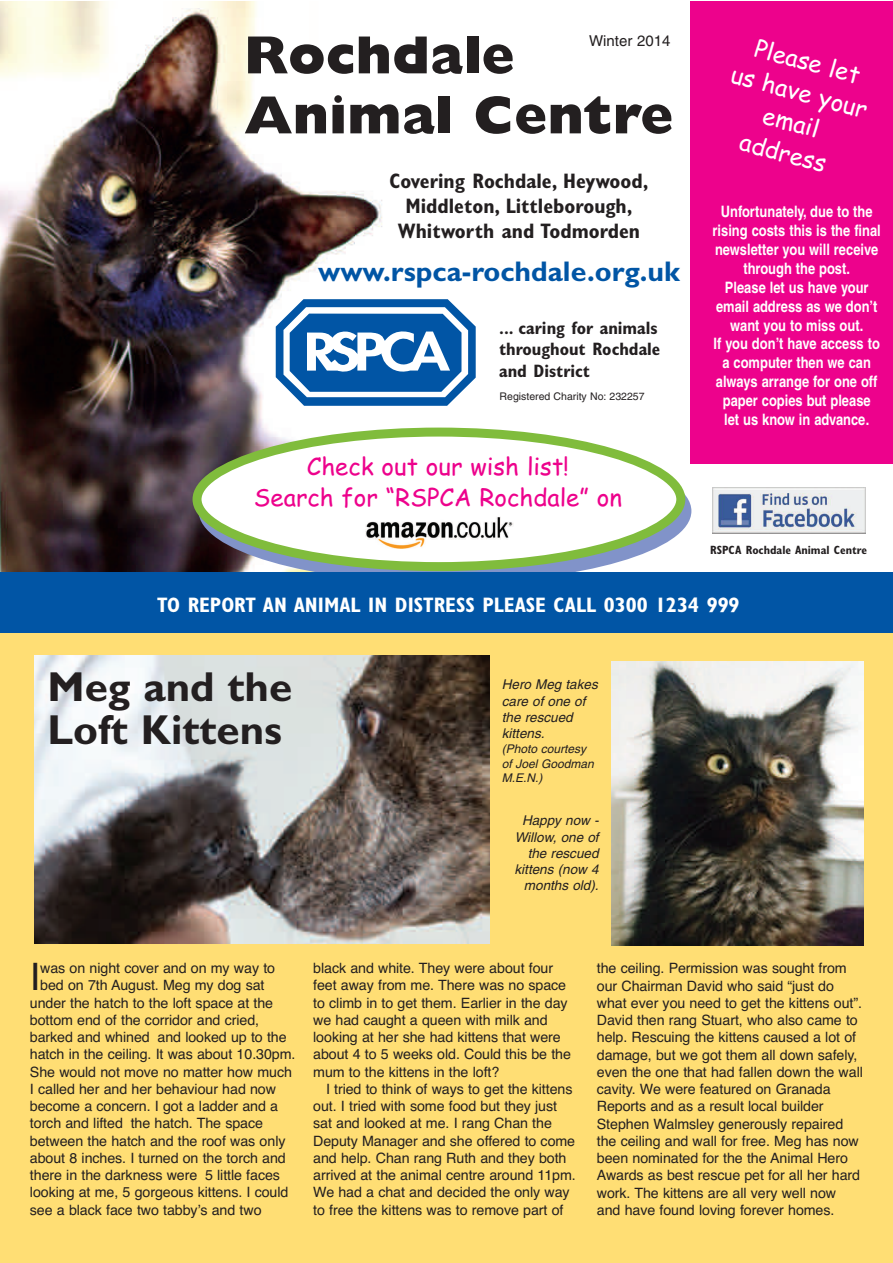
<style>
.page{position:relative;width:893px;height:1263px;background:#fff}
.page>*{position:absolute;margin:0;border:0;box-sizing:border-box;transform-origin:0 0}
.t1{font:800 54px/60px "Gill Sans";color:#231f20}
.t2{font:700 42px/43.5px "Gill Sans";color:#231f20}
.t3{font:37.95px "Helvetica CE";color:#231f20}
.t4{font:700 28.5px "Gill Sans";color:#0155a5}
.t5{font:24px/31.5px "Comic Sans MS";color:#ed028c;text-align:center}
.t6{font:24px/31.5px "Comic Sans MS";color:#fff;text-align:center}
.t7{font:700 condensed 21px/25.2px "Gill Sans";color:#231f20;text-align:center}
.t8{font:700 condensed 21px "Gill Sans";color:#fff}
.t9{font:700 condensed 18px/21.6px "Gill Sans";color:#231f20}
.t10{font:700 condensed 15.75px/18.9px "Helvetica";color:#fff;text-align:center}
.t11{font:15px "Helvetica";color:#231f20}
.t12{font:14.25px/17.2px "Helvetica CE";letter-spacing:-.005em;color:#231f20}
.t13{font:italic 13.5px/16.2px "Helvetica";color:#231f20}
.t14{font:italic 12px/14.4px "Helvetica";color:#231f20}
.t15{font:700 condensed 12px "Gill Sans";color:#231f20}
.t16{font:10.5px "Helvetica";color:#231f20}
</style>
<div class="page">
<img style="left:0;top:1px;width:382px;height:572px">
<div style="left:690px;top:1px;width:202px;height:463px;background:#ed028c"></div>
<svg style="left:276px;top:299px;width:200px;height:107px"></svg>
<div style="left:0;top:632px;width:892px;height:631px;background:#ffde74"></div>
<img style="left:34px;top:655px;width:456px;height:288px">
<img style="left:612px;top:662px;width:251px;height:283px">
<svg style="left:193px;top:428px;width:492px;height:143px"></svg>
<img style="left:712px;top:488px;width:154px;height:46px">
<div style="left:0;top:573px;width:892px;height:60px;background:#0155a5"></div>
<img style="left:356px;top:509px;width:159px;height:40px">
<p class="t11" style="left:589px;top:32px;width:83px">Winter 2014</p>
<h1 class="t1" style="left:244px;top:25px;width:431px">Rochdale<br>Animal Centre</h1>
<h3 class="t7" style="left:389px;top:168px;width:261px">Covering Rochdale, Heywood,<br>Middleton, Littleborough,<br>Whitworth and Todmorden</h3>
<h3 class="t4" style="left:318px;top:255px;width:363px">www.rspca-rochdale.org.uk</h3>
<p class="t9" style="left:499px;top:317px;width:163px">... caring for animals throughout Rochdale and District</p>
<p class="t16" style="left:500px;top:390px;width:146px">Registered Charity No: 232257</p>
<h3 class="t5" style="left:254px;top:449px;width:370px">Check out our wish list!<br>Search for “RSPCA Rochdale” on</h3>
<h3 class="t6" style="left:744px;top:27px;width:142px;rotate:15deg">Please let<br>us have your email address</h3>
<p class="t10" style="left:713px;top:202px;width:170px">Unfortunately, due to the rising costs this is the final newsletter you will receive through the post.<br>Please let us have your email address as we don’t want you to miss out.<br>If you don’t have access to a computer then we can always arrange for one off paper copies but please<br>let us know in advance.</p>
<p class="t15" style="left:710px;top:543px;width:159px">RSPCA Rochdale Animal Centre</p>
<h3 class="t8" style="left:157px;top:592px;width:584px">TO REPORT AN ANIMAL IN DISTRESS PLEASE CALL 0300 1234 999</h3>
<h2 class="t2" style="left:48px;top:665px;width:246px">Meg and the<br>Loft Kittens</h2>
<p class="t13" style="left:502px;top:676px;width:98px">Hero Meg takes care of one of the rescued kittens.</p>
<p class="t14" style="left:502px;top:742px;width:94px">(Photo courtesy of Joel Goodman<br>M.E.N.)</p>
<p class="t13" style="left:515px;top:812px;width:86px;text-align:right">Happy now -<br>Willow, one of the rescued kittens (now 4 months old).</p>
<h3 class="t3" style="left:30px;top:951px;width:12px">I</h3>
<p class="t12" style="left:40px;top:960px;width:236px">was on night cover and on my way to</p>
<p class="t12" style="left:40px;top:978px;width:226px">bed on 7th August. Meg my dog sat</p>
<p class="t12" style="left:30px;top:995px;width:245px">under the hatch to the loft space at the</p>
<p class="t12" style="left:30px;top:1012px;width:231px">bottom end of the corridor and cried,</p>
<p class="t12" style="left:30px;top:1029px;width:258px">barked and whined and looked up to the</p>
<p class="t12" style="left:30px;top:1047px;width:267px">hatch in the ceiling. It was about 10.30pm.</p>
<p class="t12" style="left:30px;top:1064px;width:264px">She would not move no matter how much</p>
<p class="t12" style="left:30px;top:1081px;width:248px">I called her and her behaviour had now</p>
<p class="t12" style="left:30px;top:1098px;width:250px">become a concern. I got a ladder and a</p>
<p class="t12" style="left:30px;top:1116px;width:235px">torch and lifted the hatch. The space</p>
<p class="t12" style="left:30px;top:1133px;width:257px">between the hatch and the roof was only</p>
<p class="t12" style="left:30px;top:1150px;width:257px">about 8 inches. I turned on the torch and</p>
<p class="t12" style="left:30px;top:1167px;width:252px">there in the darkness were 5 little faces</p>
<p class="t12" style="left:30px;top:1185px;width:260px">looking at me, 5 gorgeous kittens. I could</p>
<p class="t12" style="left:30px;top:1202px;width:233px">see a black face two tabby’s and two</p>
<p class="t12" style="left:313px;top:960px;width:259px">black and white. They were about four feet away from me. There was no space to climb in to get them. Earlier in the day we had caught a queen with milk and looking at her she had kittens that were about 4 to 5 weeks old. Could this be the mum to the kittens in the loft?</p>
<p class="t12" style="left:313px;top:1081px;width:264px;text-indent:13px">I tried to think of ways to get the kittens out. I tried with some food but they just sat and looked at me. I rang Chan the Deputy Manager and she offered to come and help. Chan rang Ruth and they both arrived at the animal centre around 11pm.<br>We had a chat and decided the only way to free the kittens was to remove part of</p>
<p class="t12" style="left:597px;top:961px;width:268px">the ceiling. Permission was sought from our Chairman David who said “just do what ever you need to get the kittens out”.<br>David then rang Stuart, who also came to help. Rescuing the kittens caused a lot of damage, but we got them all down safely, even the one that had fallen down the wall cavity. We were featured on Granada Reports and as a result local builder Stephen Walmsley generously repaired the ceiling and wall for free. Meg has now been nominated for the the Animal Hero Awards as best rescue pet for all her hard work. The kittens are all very well now and have found loving forever homes.</p>
</div>
